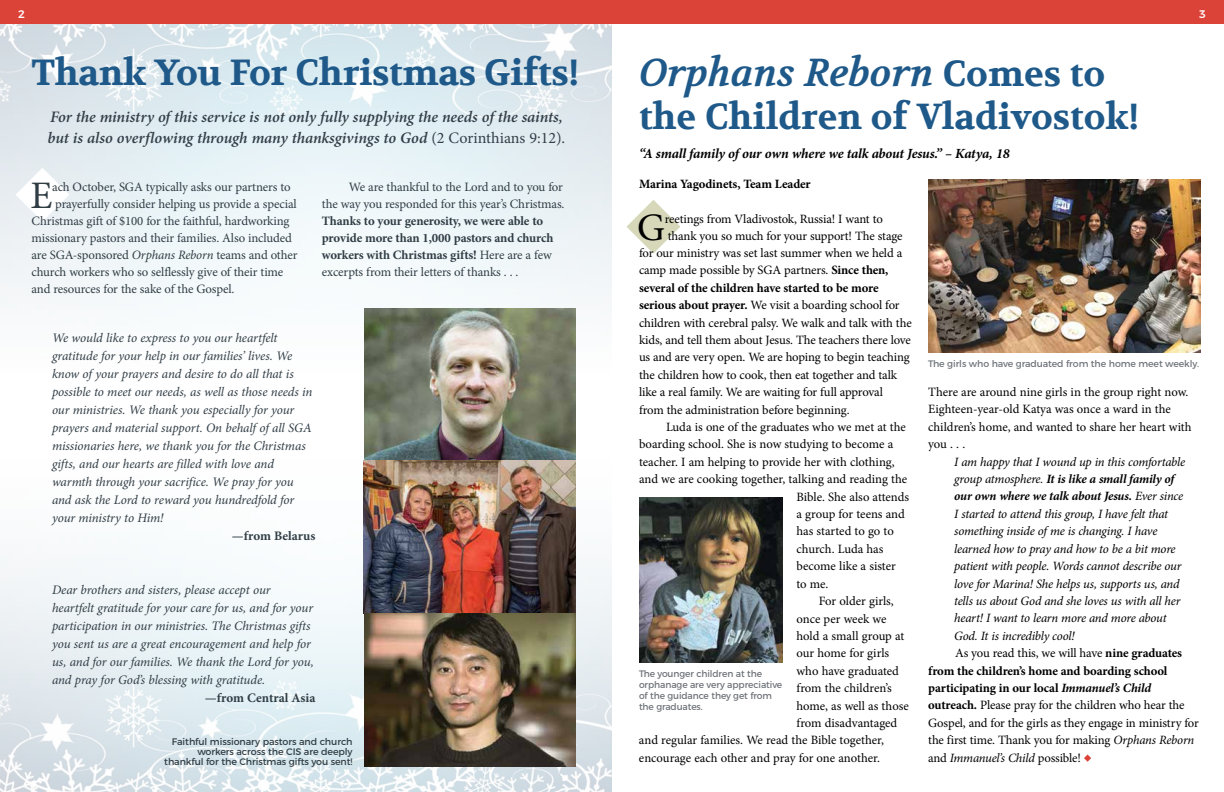
<style>
.page{position:relative;width:1224px;height:792px;background:#fff}
.page>*{position:absolute;margin:0;border:0;box-sizing:border-box;transform-origin:0 0}
.t1{font:italic 700 39px "Volkhov";color:#1e5989}
.t2{font:39px "Minion Pro";color:#303d45}
.t3{font:38.9px "Minion Pro";color:#000}
.t4{font:700 36.2px "Volkhov";letter-spacing:-.01em;color:#1e5989}
.t5{font:700 36px "Volkhov";color:#1e5989}
.t6{font:italic 600 16px/21px "Minion Pro";letter-spacing:-.005em;color:#333e48}
.t7{font:italic 700 14px "Minion Pro";letter-spacing:-.015em;color:#000}
.t8{font:italic 13px/18px "Minion Pro";letter-spacing:-.01em;color:#303d45}
.t9{font:700 13px "Minion Pro";letter-spacing:-.005em;color:#303d45}
.t10{font:12.8px/17px "Minion Pro";letter-spacing:-.015em;color:#303d45;text-align:right}
.t11{font:700 12.8px/17px "Minion Pro";letter-spacing:-.01em;color:#303d45}
.t12{font:12.7px/17.4px "Minion Pro";letter-spacing:-.01em;color:#000}
.t13{font:italic 12.7px "Minion Pro";letter-spacing:-.02em;color:#000}
.t14{font:700 12.7px "Minion Pro";letter-spacing:-.01em;color:#000}
.t15{font:italic 700 12.7px "Minion Pro";letter-spacing:-.015em;color:#000}
.t16{font:500 11px "Montserrat";color:#fff}
.t17{font:9.5px/10px "Montserrat";letter-spacing:-.01em;color:#303d45;text-align:right}
.t18{font:9.4px/11px "Montserrat";letter-spacing:-.01em;color:#6f747a}
.s1{font-style:normal;font-size:36px}
.s2{font-weight:400;font-style:normal}
.s3{font-style:italic}
.s4{font-weight:400}
.s5{font-weight:700}
.s6{font-style:normal}
</style>
<div class="page">
<img style="left:0;top:23px;width:612px;height:351px">
<img style="left:0;top:442px;width:612px;height:350px">
<div style="left:0;top:0;width:1224px;height:23px;background:#dc4338"></div>
<svg style="left:16px;top:168px;width:53px;height:54px"></svg>
<svg style="left:627px;top:200px;width:53px;height:54px"></svg>
<svg style="left:1084px;top:755px;width:7px;height:7px"></svg>
<img style="left:928px;top:179px;width:272px;height:173px">
<img style="left:639px;top:497px;width:144px;height:166px">
<img style="left:364px;top:308px;width:211px;height:152px">
<img style="left:364px;top:460px;width:211px;height:153px">
<img style="left:364px;top:613px;width:211px;height:153px">
<p class="t16" style="left:18px;top:7px;width:8px">2</p>
<p class="t16" style="left:1199px;top:7px;width:8px">3</p>
<h3 class="t4" style="left:32px;top:52px;width:549px">Thank You For Christmas Gifts!</h3>
<h1 class="t1" style="left:639px;top:48px;width:468px">Orphans Reborn <span class="s1">Comes to</span></h1>
<h3 class="t5" style="left:639px;top:96px;width:502px">the Children of Vladivostok!</h3>
<p class="t7" style="left:639px;top:143px;width:372px">“A small family of our own where we talk about Jesus.” – Katya, 18</p>
<p class="t6" style="left:48px;top:106px;width:519px">For the ministry of this service is not only fully supplying the needs of the saints, but is also overflowing through many thanksgivings to God <span class="s2">(2 Corinthians 9:12).</span></p>
<h1 class="t2" style="left:30px;top:170px;width:24px">E</h1>
<p class="t10" style="left:52px;top:179px;width:240px">ach October, SGA typically asks our partners to</p>
<p class="t10" style="left:55px;top:196px;width:243px">prayerfully consider helping us provide a special</p>
<p class="t10" style="left:32px;top:213px;width:260px">Christmas gift of $100 for the faithful, hardworking</p>
<p class="t10" style="left:32px;top:230px;width:262px">missionary pastors and their families. Also included</p>
<p class="t10" style="left:32px;top:247px;width:267px">are SGA-sponsored <span class="s3">Orphans Reborn</span> teams and other</p>
<p class="t10" style="left:32px;top:264px;width:253px">church workers who so selflessly give of their time</p>
<p class="t10" style="left:32px;top:281px;width:204px">and resources for the sake of the Gospel.</p>
<p class="t10" style="left:322px;top:179px;width:244px">We are thankful to the Lord and to you for<br>the way you responded for this year’s Christmas.</p>
<p class="t11" style="left:322px;top:212px;width:233px">Thanks to your generosity, we were able to provide more than 1,000 pastors and church workers with Christmas gifts! <span class="s4">Here are a few excerpts from their letters of thanks . . .</span></p>
<p class="t8" style="left:52px;top:329px;width:262px">We would like to express to you our heartfelt gratitude for your help in our families’ lives. We know of your prayers and desire to do all that is possible to meet our needs, as well as those needs in our ministries. We thank you especially for your prayers and material support. On behalf of all SGA missionaries here, we thank you for the Christmas gifts, and our hearts are filled with love and warmth through your sacrifice. We pray for you and ask the Lord to reward you hundredfold for your ministry to Him!</p>
<p class="t9" style="left:232px;top:527px;width:85px">—from Belarus</p>
<p class="t8" style="left:52px;top:581px;width:263px">Dear brothers and sisters, please accept our heartfelt gratitude for your care for us, and for your participation in our ministries. The Christmas gifts you sent us are a great encouragement and help for us, and for our families. We thank the Lord for you, and pray for God’s blessing with gratitude.</p>
<p class="t9" style="left:205px;top:689px;width:112px">—from Central Asia</p>
<p class="t17" style="left:164px;top:737px;width:190px">Faithful missionary pastors and church workers across the CIS are deeply thankful for the Christmas gifts you sent!</p>
<p class="t14" style="left:639px;top:175px;width:173px">Marina Yagodinets, Team Leader</p>
<h2 class="t3" style="left:637px;top:201px;width:29px">G</h2>
<p class="t12" style="left:665px;top:210px;width:220px">reetings from Vladivostok, Russia! I want to</p>
<p class="t12" style="left:668px;top:227px;width:236px">thank you so much for your support! The stage</p>
<p class="t12" style="left:639px;top:244px;width:265px">for our ministry was set last summer when we held a</p>
<p class="t12" style="left:639px;top:262px;width:251px">camp made possible by SGA partners. <span class="s5">Since then,</span></p>
<p class="t14" style="left:639px;top:279px;width:241px">several of the children have started to be more</p>
<p class="t12" style="left:639px;top:297px;width:262px"><span class="s5">serious about prayer.</span> We visit a boarding school for</p>
<p class="t12" style="left:639px;top:314px;width:274px">children with cerebral palsy. We walk and talk with the</p>
<p class="t12" style="left:639px;top:331px;width:273px">kids, and tell them about Jesus. The teachers there love</p>
<p class="t12" style="left:639px;top:349px;width:272px">us and are very open. We are hoping to begin teaching</p>
<p class="t12" style="left:639px;top:366px;width:260px">the children how to cook, then eat together and talk</p>
<p class="t12" style="left:639px;top:384px;width:245px">like a real family. We are waiting for full approval</p>
<p class="t12" style="left:639px;top:401px;width:212px">from the administration before beginning.</p>
<p class="t12" style="left:666px;top:418px;width:241px">Luda is one of the graduates who we met at the</p>
<p class="t12" style="left:639px;top:436px;width:256px">boarding school. She is now studying to become a</p>
<p class="t12" style="left:639px;top:453px;width:257px">teacher. I am helping to provide her with clothing,</p>
<p class="t12" style="left:639px;top:470px;width:270px">and we are cooking together, talking and reading the</p>
<p class="t12" style="left:797px;top:488px;width:114px">Bible. She also attends</p>
<p class="t12" style="left:797px;top:505px;width:110px">a group for teens and</p>
<p class="t12" style="left:797px;top:523px;width:99px">has started to go to</p>
<p class="t12" style="left:797px;top:540px;width:89px">church. Luda has</p>
<p class="t12" style="left:797px;top:557px;width:101px">become like a sister</p>
<p class="t12" style="left:796px;top:575px;width:34px">to me.</p>
<p class="t12" style="left:819px;top:592px;width:77px">For older girls,</p>
<p class="t12" style="left:796px;top:610px;width:92px">once per week we</p>
<p class="t12" style="left:796px;top:627px;width:109px">hold a small group at</p>
<p class="t12" style="left:796px;top:645px;width:94px">our home for girls</p>
<p class="t12" style="left:796px;top:662px;width:104px">who have graduated</p>
<p class="t12" style="left:796px;top:679px;width:97px">from the children’s</p>
<p class="t12" style="left:796px;top:697px;width:114px">home, as well as those</p>
<p class="t12" style="left:796px;top:714px;width:102px">from disadvantaged</p>
<p class="t12" style="left:639px;top:732px;width:247px">and regular families. We read the Bible together,</p>
<p class="t12" style="left:639px;top:749px;width:243px">encourage each other and pray for one another.</p>
<p class="t18" style="left:639px;top:668px;width:145px">The younger children at the orphanage are very appreciative of the guidance they get from the graduates.</p>
<p class="t18" style="left:928px;top:358px;width:273px">The girls who have graduated from the home meet weekly.</p>
<p class="t12" style="left:928px;top:383px;width:265px">There are around nine girls in the group right now.<br>Eighteen-year-old Katya was once a ward in the children’s home, and wanted to share her heart with you . . .</p>
<p class="t13" style="left:954px;top:453px;width:233px">I am happy that I wound up in this comfortable</p>
<p class="t15" style="left:954px;top:470px;width:222px"><span class="s4">group atmosphere.</span> It is like a small family of</p>
<p class="t15" style="left:954px;top:487px;width:231px">our own where we talk about Jesus. <span class="s4">Ever since</span></p>
<p class="t13" style="left:954px;top:505px;width:215px">I started to attend this group, I have felt that</p>
<p class="t13" style="left:954px;top:523px;width:205px">something inside of me is changing. I have</p>
<p class="t13" style="left:954px;top:540px;width:223px">learned how to pray and how to be a bit more</p>
<p class="t13" style="left:954px;top:557px;width:229px">patient with people. Words cannot describe our</p>
<p class="t13" style="left:954px;top:575px;width:227px">love for Marina! She helps us, supports us, and</p>
<p class="t13" style="left:954px;top:592px;width:228px">tells us about God and she loves us with all her</p>
<p class="t13" style="left:954px;top:610px;width:214px">heart! I want to learn more and more about</p>
<p class="t13" style="left:954px;top:627px;width:122px">God. It is incredibly cool!</p>
<p class="t12" style="left:955px;top:644px;width:228px">As you read this, we will have <span class="s5">nine graduates</span></p>
<p class="t14" style="left:928px;top:662px;width:241px">from the children’s home and boarding school</p>
<p class="t14" style="left:928px;top:679px;width:225px">participating in our local <span class="s3">Immanuel’s Child</span></p>
<p class="t12" style="left:928px;top:697px;width:258px"><span class="s5">outreach.</span> Please pray for the children who hear the</p>
<p class="t12" style="left:928px;top:714px;width:272px">Gospel, and for the girls as they engage in ministry for</p>
<p class="t12" style="left:928px;top:732px;width:268px">the first time. Thank you for making <span class="s3">Orphans Reborn</span></p>
<p class="t13" style="left:928px;top:749px;width:154px"><span class="s6">and</span> Immanuel’s Child <span class="s6">possible!</span></p>
</div>
